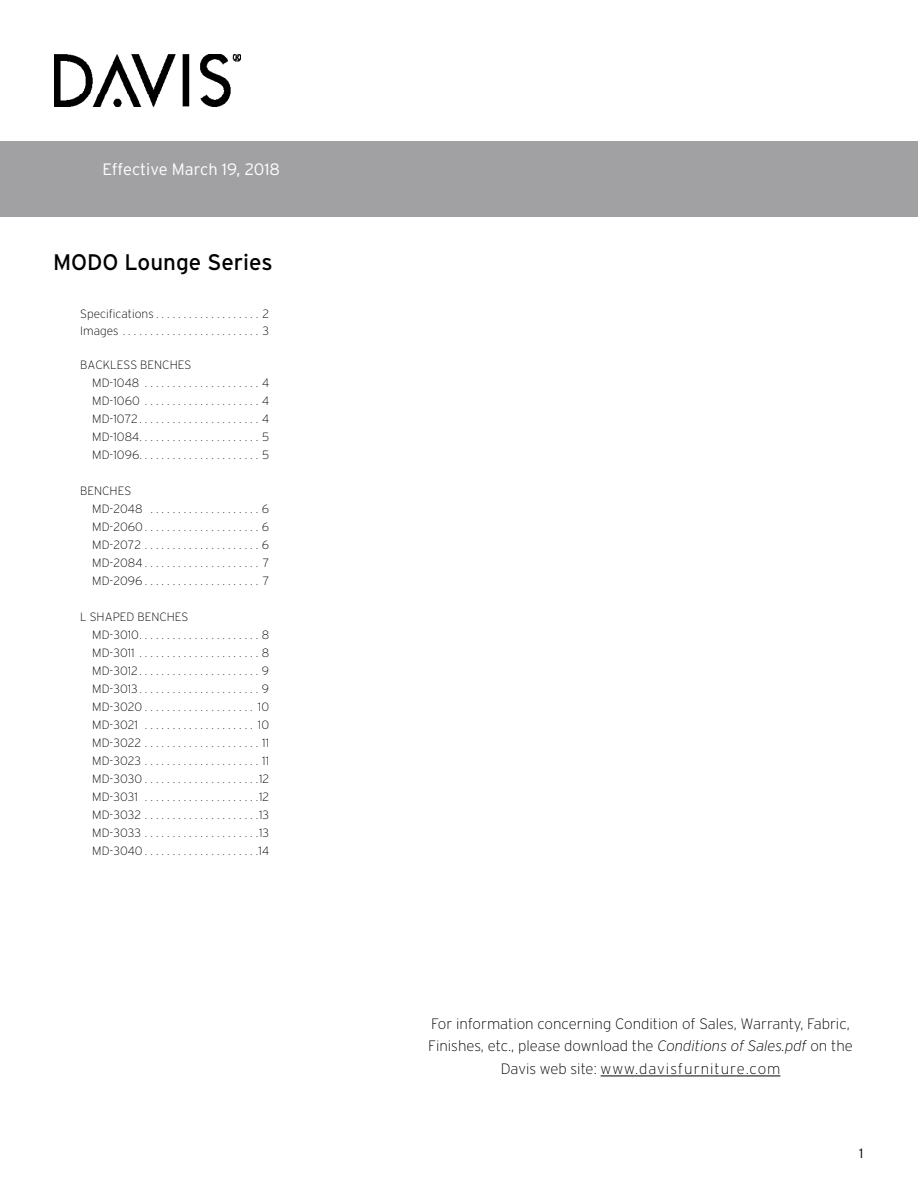
<style>
.page{position:relative;width:918px;height:1188px;background:#fff}
.page>*{position:absolute;margin:0;border:0;box-sizing:border-box;transform-origin:0 0}
.t1{font:22.5px "Interstate";color:#000}
.t2{font:300 16.5px "Interstate";color:#fff}
.t3{font:200 15px/22.5px "Interstate";color:#000;text-align:center}
.t4{font:300 13.5px "Interstate";color:#000}
.t5{font:200 12px/18px "Interstate";color:#000}
.s1{font-style:italic}
</style>
<div class="page">
<img style="left:55px;top:54px;width:185px;height:52px">
<div style="left:0;top:142px;width:918px;height:75px;background:#a1a1a4"></div>
<hr style="left:601px;top:1076px;width:179px;height:1px;background:#000">
<h2 class="t2" style="left:103px;top:159px;width:179px">Effective March 19, 2018</h2>
<h1 class="t1" style="left:53px;top:248px;width:221px">MODO Lounge Series</h1>
<p class="t5" style="left:80px;top:306px;width:191px;line-height:16.5px">Specifications...................2<br>Images .........................3</p>
<p class="t5" style="left:92px;top:356px;width:179px;text-indent:-12px">BACKLESS BENCHES<br>MD-1048 .....................4<br>MD-1060 .....................4<br>MD-1072......................4<br>MD-1084......................5<br>MD-1096......................5</p>
<p class="t5" style="left:92px;top:482px;width:179px;text-indent:-12px">BENCHES<br>MD-2048 ....................6<br>MD-2060.....................6<br>MD-2072 .....................6<br>MD-2084..................... 7<br>MD-2096..................... 7</p>
<p class="t5" style="left:92px;top:608px;width:179px;text-indent:-12px">L SHAPED BENCHES MD-3010......................8<br>MD-3011 ......................8<br>MD-3012......................9<br>MD-3013......................9<br>MD-3020.................... 10<br>MD-3021 .................... 10<br>MD-3022 .....................11<br>MD-3023 .....................11<br>MD-3030.....................12<br>MD-3031 .....................12<br>MD-3032 .....................13<br>MD-3033 .....................13<br>MD-3040.....................14</p>
<p class="t3" style="left:428px;top:1012px;width:426px">For information concerning Condition of Sales, Warranty, Fabric,<br>Finishes, etc., please download the <span class="s1">Conditions of Sales.pdf</span> on the<br>Davis web site: www.davisfurniture.com</p>
<p class="t4" style="left:859px;top:1145px;width:6px">1</p>
</div>
